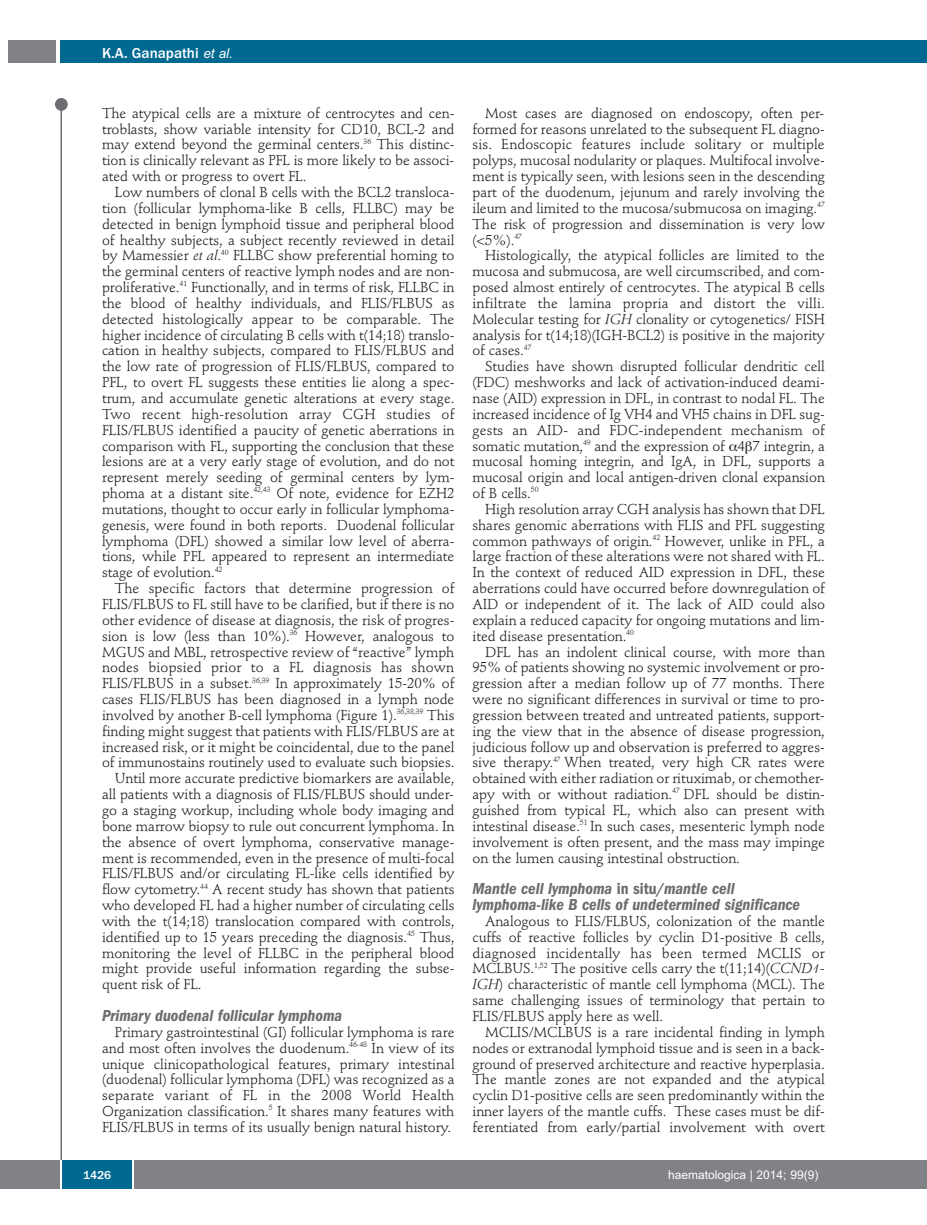
<style>
.page{position:relative;width:927px;height:1225px;background:#fff}
.page>*{position:absolute;margin:0;border:0;box-sizing:border-box;transform-origin:0 0}
.t1{font:italic 600 condensed 16.5px/15.9px "Franklin Gothic";color:#6c6d70}
.t2{font:500 15px "Franklin Gothic";color:#fff}
.t3{font:14.25px/15.9px "Stempel Schneidler";letter-spacing:-.005em;color:#231f20;text-align:justify}
.t4{font:12px "Arial";color:#fff}
.t5{font:500 12px "Franklin Gothic";color:#fff}
.s1{font-family:"Arial";font-weight:400;font-style:italic;font-size:13.5px}
.s2{font-style:italic}
.s3{font-style:normal}
</style>
<div class="page">
<div style="left:911px;top:40px;width:16px;height:22px;background:#006991"></div>
<div style="left:910px;top:1160px;width:17px;height:28px;background:#808285"></div>
<div style="left:55px;top:98px;width:13px;height:13px;background:#6c6d70;border-radius:50%"></div>
<hr style="left:60px;top:101px;width:2px;height:1061px;background:#6c6d70">
<div style="left:60px;top:40px;width:852px;height:22px;background:#006991"></div>
<div style="left:9px;top:40px;width:47px;height:22px;background:#808285"></div>
<div style="left:0;top:1160px;width:911px;height:28px;background:#808285"></div>
<div style="left:62px;top:1160px;width:71px;height:28px;background:#006991"></div>
<hr style="left:60px;top:1160px;width:2px;height:28px;background:#fff">
<svg style="left:133px;top:1160px;width:1px;height:28px"></svg>
<p class="t2" style="left:102px;top:44px;width:132px">K.A. Ganapathi <span class="s1">et al.</span></p>
<p class="t3" style="left:102px;top:106px;width:354px">The atypical cells are a mixture of centrocytes and cen&shy;troblasts, show variable intensity for CD10, BCL-2 and may extend beyond the germinal centers.<sup>36</sup> This distinc&shy;tion is clinically relevant as PFL is more likely to be associ&shy;ated with or progress to overt FL.</p>
<p class="t3" style="left:102px;top:185px;width:354px;text-indent:13px">Low numbers of clonal B cells with the BCL2 transloca&shy;tion (follicular lymphoma-like B cells, FLLBC) may be detected in benign lymphoid tissue and peripheral blood of healthy subjects, a subject recently reviewed in detail by Mamessier <span class="s2">et al</span>.<sup>40</sup> FLLBC show preferential homing to the germinal centers of reactive lymph nodes and are non&shy;proliferative.<sup>41</sup> Functionally, and in terms of risk, FLLBC in the blood of healthy individuals, and FLIS/FLBUS as detected histologically appear to be comparable. The higher incidence of circulating B cells with t(14;18) translo&shy;cation in healthy subjects, compared to FLIS/FLBUS and the low rate of progression of FLIS/FLBUS, compared to PFL, to overt FL suggests these entities lie along a spec&shy;trum, and accumulate genetic alterations at every stage.<br>Two recent high-resolution array CGH studies of FLIS/FLBUS identified a paucity of genetic aberrations in comparison with FL, supporting the conclusion that these lesions are at a very early stage of evolution, and do not represent merely seeding of germinal centers by lym&shy;phoma at a distant site.<sup>42,43</sup> Of note, evidence for EZH2 mutations, thought to occur early in follicular lymphoma&shy;genesis, were found in both reports. Duodenal follicular lymphoma (DFL) showed a similar low level of aberra&shy;tions, while PFL appeared to represent an intermediate stage of evolution.<sup>42</sup></p>
<p class="t3" style="left:115px;top:581px;width:341px">The specific factors that determine progression of</p>
<p class="t3" style="left:102px;top:597px;width:354px">FLIS/FLBUS to FL still have to be clarified, but if there is no</p>
<p class="t3" style="left:102px;top:613px;width:354px">other evidence of disease at diagnosis, the risk of progres-</p>
<p class="t3" style="left:102px;top:629px;width:354px">sion is low (less than 10%).<sup>36</sup> However, analogous to</p>
<p class="t3" style="left:102px;top:645px;width:354px">MGUS and MBL, retrospective review of “reactive” lymph</p>
<p class="t3" style="left:102px;top:661px;width:354px">nodes biopsied prior to a FL diagnosis has shown</p>
<p class="t3" style="left:102px;top:677px;width:354px">FLIS/FLBUS in a subset.<sup>36,39</sup> In approximately 15-20% of</p>
<p class="t3" style="left:102px;top:692px;width:354px">cases FLIS/FLBUS has been diagnosed in a lymph node</p>
<p class="t3" style="left:102px;top:708px;width:354px">involved by another B-cell lymphoma (Figure 1).<sup>36,38,39</sup> This</p>
<p class="t3" style="left:102px;top:724px;width:354px">finding might suggest that patients with FLIS/FLBUS are at</p>
<p class="t3" style="left:102px;top:740px;width:354px">increased risk, or it might be coincidental, due to the panel</p>
<p class="t3" style="left:102px;top:756px;width:354px">of immunostains routinely used to evaluate such biopsies.</p>
<p class="t3" style="left:115px;top:772px;width:341px">Until more accurate predictive biomarkers are available,</p>
<p class="t3" style="left:102px;top:787px;width:353px">all patients with a diagnosis of FLIS/FLBUS should under-</p>
<p class="t3" style="left:102px;top:803px;width:354px">go a staging workup, including whole body imaging and</p>
<p class="t3" style="left:102px;top:819px;width:354px">bone marrow biopsy to rule out concurrent lymphoma. In</p>
<p class="t3" style="left:102px;top:835px;width:354px">the absence of overt lymphoma, conservative manage-</p>
<p class="t3" style="left:102px;top:851px;width:354px">ment is recommended, even in the presence of multi-focal</p>
<p class="t3" style="left:102px;top:867px;width:354px">FLIS/FLBUS and/or circulating FL-like cells identified by</p>
<p class="t3" style="left:102px;top:882px;width:354px">flow cytometry.<sup>44</sup> A recent study has shown that patients</p>
<p class="t3" style="left:102px;top:898px;width:354px">who developed FL had a higher number of circulating cells</p>
<p class="t3" style="left:102px;top:914px;width:354px">with the t(14;18) translocation compared with controls,</p>
<p class="t3" style="left:102px;top:930px;width:354px">identified up to 15 years preceding the diagnosis.<sup>45</sup> Thus,</p>
<p class="t3" style="left:102px;top:946px;width:354px">monitoring the level of FLLBC in the peripheral blood</p>
<p class="t3" style="left:102px;top:962px;width:354px">might provide useful information regarding the subse-</p>
<p class="t3" style="left:102px;top:978px;width:101px">quent risk of FL.</p>
<p class="t1" style="left:102px;top:1008px;width:242px">Primary duodenal follicular lymphoma</p>
<p class="t3" style="left:102px;top:1025px;width:354px;text-indent:13px">Primary gastrointestinal (GI) follicular lymphoma is rare and most often involves the duodenum.<sup>46-48</sup> In view of its unique clinicopathological features, primary intestinal (duodenal) follicular lymphoma (DFL) was recognized as a separate variant of FL in the 2008 World Health Organization classification.<sup>5</sup> It shares many features with FLIS/FLBUS in terms of its usually benign natural history.</p>
<p class="t3" style="left:472px;top:106px;width:354px;text-indent:13px">Most cases are diagnosed on endoscopy, often per&shy;formed for reasons unrelated to the subsequent FL diagno&shy;sis. Endoscopic features include solitary or multiple polyps, mucosal nodularity or plaques. Multifocal involve&shy;ment is typically seen, with lesions seen in the descending part of the duodenum, jejunum and rarely involving the ileum and limited to the mucosa/submucosa on imaging.<sup>47<br></sup>The risk of progression and dissemination is very low (&lt;5%).<sup>47</sup></p>
<p class="t3" style="left:472px;top:249px;width:354px;text-indent:13px">Histologically, the atypical follicles are limited to the mucosa and submucosa, are well circumscribed, and com&shy;posed almost entirely of centrocytes. The atypical B cells infiltrate the lamina propria and distort the villi.<br>Molecular testing for <span class="s2">IGH</span> clonality or cytogenetics/ FISH analysis for t(14;18)(IGH-BCL2) is positive in the majority of cases.<sup>47</sup></p>
<p class="t3" style="left:472px;top:360px;width:354px;text-indent:13px">Studies have shown disrupted follicular dendritic cell (FDC) meshworks and lack of activation-induced deami&shy;nase (AID) expression in DFL, in contrast to nodal FL. The increased incidence of Ig VH4 and VH5 chains in DFL sug&shy;gests an AID- and FDC-independent mechanism of somatic mutation,<sup>49</sup> and the expression of 4 7 integrin, a mucosal homing integrin, and IgA, in DFL, supports a mucosal origin and local antigen-driven clonal expansion of B cells.<sup>50</sup></p>
<p class="t3" style="left:472px;top:502px;width:354px;text-indent:13px">High resolution array CGH analysis has shown that DFL shares genomic aberrations with FLIS and PFL suggesting common pathways of origin.<sup>42</sup> However, unlike in PFL, a large fraction of these alterations were not shared with FL.<br>In the context of reduced AID expression in DFL, these aberrations could have occurred before downregulation of AID or independent of it. The lack of AID could also explain a reduced capacity for ongoing mutations and lim&shy;ited disease presentation.<sup>40</sup></p>
<p class="t3" style="left:472px;top:645px;width:354px;text-indent:13px">DFL has an indolent clinical course, with more than 95% of patients showing no systemic involvement or pro&shy;gression after a median follow up of 77 months. There were no significant differences in survival or time to pro&shy;gression between treated and untreated patients, support&shy;ing the view that in the absence of disease progression, judicious follow up and observation is preferred to aggres&shy;sive therapy.<sup>47</sup> When treated, very high CR rates were obtained with either radiation or rituximab, or chemother&shy;apy with or without radiation.<sup>47</sup> DFL should be distin&shy;guished from typical FL, which also can present with intestinal disease.<sup>51</sup> In such cases, mesenteric lymph node involvement is often present, and the mass may impinge on the lumen causing intestinal obstruction.</p>
<p class="t1" style="left:472px;top:882px;width:329px">Mantle cell lymphoma <span class="s3">in situ</span>/mantle cell lymphoma-like B cells of undetermined significance</p>
<p class="t3" style="left:472px;top:914px;width:354px;text-indent:13px">Analogous to FLIS/FLBUS, colonization of the mantle cuffs of reactive follicles by cyclin D1-positive B cells, diagnosed incidentally has been termed MCLIS or MCLBUS.<sup>1,52</sup> The positive cells carry the t(11;14)(<span class="s2">CCND1- IGH</span>) characteristic of mantle cell lymphoma (MCL). The same challenging issues of terminology that pertain to FLIS/FLBUS apply here as well.</p>
<p class="t3" style="left:472px;top:1025px;width:354px;text-indent:13px">MCLIS/MCLBUS is a rare incidental finding in lymph nodes or extranodal lymphoid tissue and is seen in a back&shy;ground of preserved architecture and reactive hyperplasia.<br>The mantle zones are not expanded and the atypical cyclin D1-positive cells are seen predominantly within the inner layers of the mantle cuffs. These cases must be dif&shy;ferentiated from early/partial involvement with overt</p>
<p class="t5" style="left:83px;top:1167px;width:30px">1426</p>
<p class="t4" style="left:668px;top:1167px;width:152px">haematologica | 2014; 99(9)</p>
</div>
